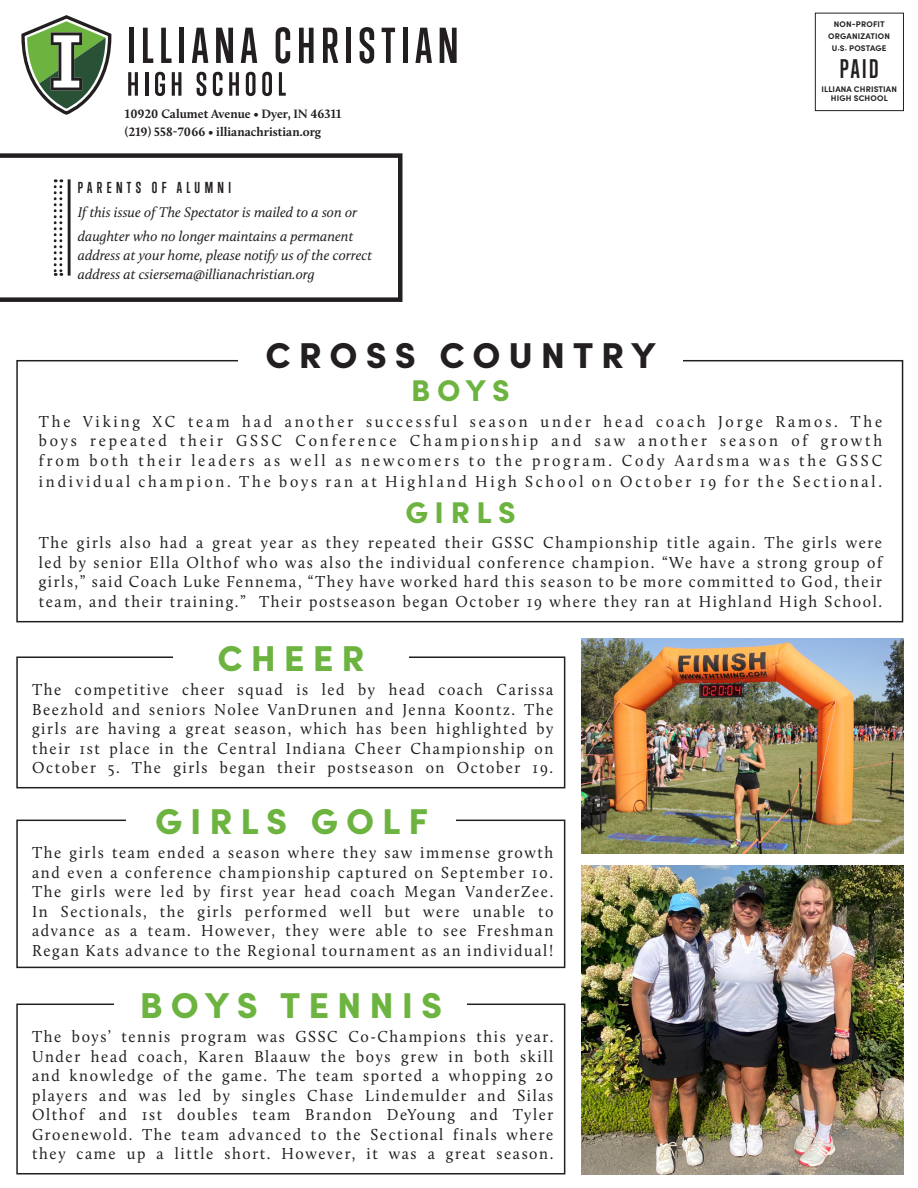
<style>
.page{position:relative;width:918px;height:1188px;background:#fff}
.page>*{position:absolute;margin:0;border:0;box-sizing:border-box;transform-origin:0 0}
.t1{font:900 36px "Sofia Pro";letter-spacing:.22em;color:#6cb43f}
.t2{font:900 36px "Sofia Pro";letter-spacing:.22em;color:#231f20}
.t3{font:900 30px "Sofia Pro";letter-spacing:.22em;color:#6cb43f}
.t4{font:700 24.6px "Trump Gothic Pro";color:#231f20}
.t5{font:16.5px/19.5px "Calluna";letter-spacing:.1em;color:#231f20;text-align:justify;scale:.95 1}
.t6{font:16.5px "Calluna";letter-spacing:.18em;color:#231f20;scale:.95 1}
.t7{font:italic 14.55px/24px "Calluna";color:#231f20}
.t8{font:700 14.55px "Trump Gothic Pro";letter-spacing:.3em;color:#231f20}
.t9{font:700 12.6px "Calluna";color:#231f20}
.t10{font:700 8.25px "Sofia Pro";letter-spacing:.02em;color:#231f20}
</style>
<div class="page">
<div style="left:16px;top:360px;width:887px;height:262px;border:2px solid #231f20"></div>
<div style="left:238px;top:325px;width:445px;height:57px;background:#fff"></div>
<div style="left:815px;top:13px;width:89px;height:98px;border:1px solid #231f20"></div>
<svg style="left:21px;top:15px;width:90px;height:100px"></svg>
<svg style="left:0;top:153px;width:403px;height:149px"></svg>
<hr style="left:68px;top:179px;width:3px;height:97px;background:#231f20">
<svg style="left:54px;top:179px;width:8px;height:97px"></svg>
<div style="left:129px;top:28px;width:5px;height:35px;background:#231f20"></div>
<svg style="left:143px;top:28px;width:10px;height:35px"></svg>
<svg style="left:161px;top:28px;width:11px;height:35px"></svg>
<div style="left:179px;top:28px;width:5px;height:35px;background:#231f20"></div>
<svg style="left:192px;top:28px;width:16px;height:35px"></svg>
<svg style="left:216px;top:28px;width:17px;height:35px"></svg>
<svg style="left:241px;top:28px;width:16px;height:35px"></svg>
<svg style="left:276px;top:27px;width:14px;height:37px"></svg>
<svg style="left:299px;top:28px;width:15px;height:35px"></svg>
<svg style="left:323px;top:28px;width:15px;height:35px"></svg>
<div style="left:346px;top:28px;width:5px;height:35px;background:#231f20"></div>
<svg style="left:360px;top:27px;width:14px;height:37px"></svg>
<svg style="left:382px;top:28px;width:13px;height:35px"></svg>
<div style="left:403px;top:28px;width:5px;height:35px;background:#231f20"></div>
<svg style="left:415px;top:28px;width:17px;height:35px"></svg>
<svg style="left:440px;top:28px;width:17px;height:35px"></svg>
<svg style="left:128px;top:72px;width:10px;height:24px"></svg>
<hr style="left:145px;top:72px;width:3px;height:24px;background:#231f20">
<svg style="left:155px;top:72px;width:10px;height:24px"></svg>
<svg style="left:172px;top:72px;width:9px;height:24px"></svg>
<svg style="left:197px;top:72px;width:9px;height:24px"></svg>
<svg style="left:213px;top:72px;width:10px;height:24px"></svg>
<svg style="left:229px;top:72px;width:10px;height:24px"></svg>
<svg style="left:246px;top:72px;width:10px;height:24px"></svg>
<svg style="left:262px;top:72px;width:10px;height:24px"></svg>
<svg style="left:279px;top:72px;width:7px;height:24px"></svg>
<div style="left:16px;top:656px;width:549px;height:132px;border:2px solid #231f20"></div>
<div style="left:173px;top:637px;width:236px;height:57px;background:#fff"></div>
<div style="left:16px;top:820px;width:549px;height:148px;border:2px solid #231f20"></div>
<div style="left:126px;top:798px;width:329px;height:57px;background:#fff"></div>
<div style="left:16px;top:1004px;width:549px;height:170px;border:2px solid #231f20"></div>
<div style="left:115px;top:982px;width:352px;height:57px;background:#fff"></div>
<img style="left:582px;top:866px;width:321px;height:308px">
<img style="left:582px;top:639px;width:321px;height:214px">
<p class="t9" style="left:125px;top:106px;width:218px">10920 Calumet Avenue • Dyer, IN 46311</p>
<p class="t9" style="left:125px;top:124px;width:198px">(219) 558-7066 • illianachristian.org</p>
<p class="t8" style="left:78px;top:179px;width:155px">PARENTS OF ALUMNI</p>
<p class="t7" style="left:78px;top:200px;width:281px">If this issue of The Spectator is mailed to a son or daughter who no longer maintains a permanent</p>
<p class="t7" style="left:78px;top:246px;width:296px;line-height:18.8px">address at your home, please notify us of the correct address at csiersema@illianachristian.org</p>
<p class="t2" style="left:266px;top:327px;width:392px">CROSS COUNTRY</p>
<p class="t10" style="left:834px;top:17px;width:53px">NON-PROFIT</p>
<p class="t10" style="left:828px;top:29px;width:63px">ORGANIZATION</p>
<p class="t10" style="left:832px;top:41px;width:56px">U.S. POSTAGE</p>
<p class="t4" style="left:840px;top:54px;width:40px">PAID</p>
<p class="t10" style="left:821px;top:82px;width:77px">ILLIANA CHRISTIAN</p>
<p class="t10" style="left:831px;top:92px;width:58px">HIGH SCHOOL</p>
<p class="t3" style="left:411px;top:367px;width:100px">BOYS</p>
<p class="t5" style="left:39px;top:411px;width:889px">The Viking XC team had another successful season under head coach Jorge Ramos. The boys repeated their GSSC Conference Championship and saw another season of growth from both their leaders as well as newcomers to the program. Cody Aardsma was the GSSC</p>
<p class="t6" style="left:39px;top:471px;width:889px">individual champion. The boys ran at Highland High School on October 19 for the Sectional.</p>
<p class="t3" style="left:405px;top:489px;width:112px">GIRLS</p>
<p class="t5" style="left:39px;top:533px;width:889px">The girls also had a great year as they repeated their GSSC Championship title again. The girls were led by senior Ella Olthof who was also the individual conference champion. “We have a strong group of girls,” said Coach Luke Fennema, “They have worked hard this season to be more committed to God, their team, and their training.” Their postseason began October 19 where they ran at Highland High School.</p>
<p class="t1" style="left:218px;top:630px;width:148px">CHEER</p>
<p class="t5" style="left:32px;top:680px;width:550px">The competitive cheer squad is led by head coach Carissa Beezhold and seniors Nolee VanDrunen and Jenna Koontz. The girls are having a great season, which has been highlighted by their 1st place in the Central Indiana Cheer Championship on October 5. The girls began their postseason on October 19.</p>
<p class="t1" style="left:155px;top:793px;width:275px">GIRLS GOLF</p>
<p class="t5" style="left:32px;top:843px;width:550px">The girls team ended a season where they saw immense growth and even a conference championship captured on September 10.<br>The girls were led by first year head coach Megan VanderZee.<br>In Sectionals, the girls performed well but were unable to advance as a team. However, they were able to see Freshman Regan Kats advance to the Regional tournament as an individual!</p>
<p class="t1" style="left:140px;top:977px;width:304px">BOYS TENNIS</p>
<p class="t5" style="left:32px;top:1027px;width:550px">The boys’ tennis program was GSSC Co-Champions this year.<br>Under head coach, Karen Blaauw the boys grew in both skill and knowledge of the game. The team sported a whopping 20 players and was led by singles Chase Lindemulder and Silas Olthof and 1st doubles team Brandon DeYoung and Tyler Groenewold. The team advanced to the Sectional finals where they came up a little short. However, it was a great season.</p>
</div>
